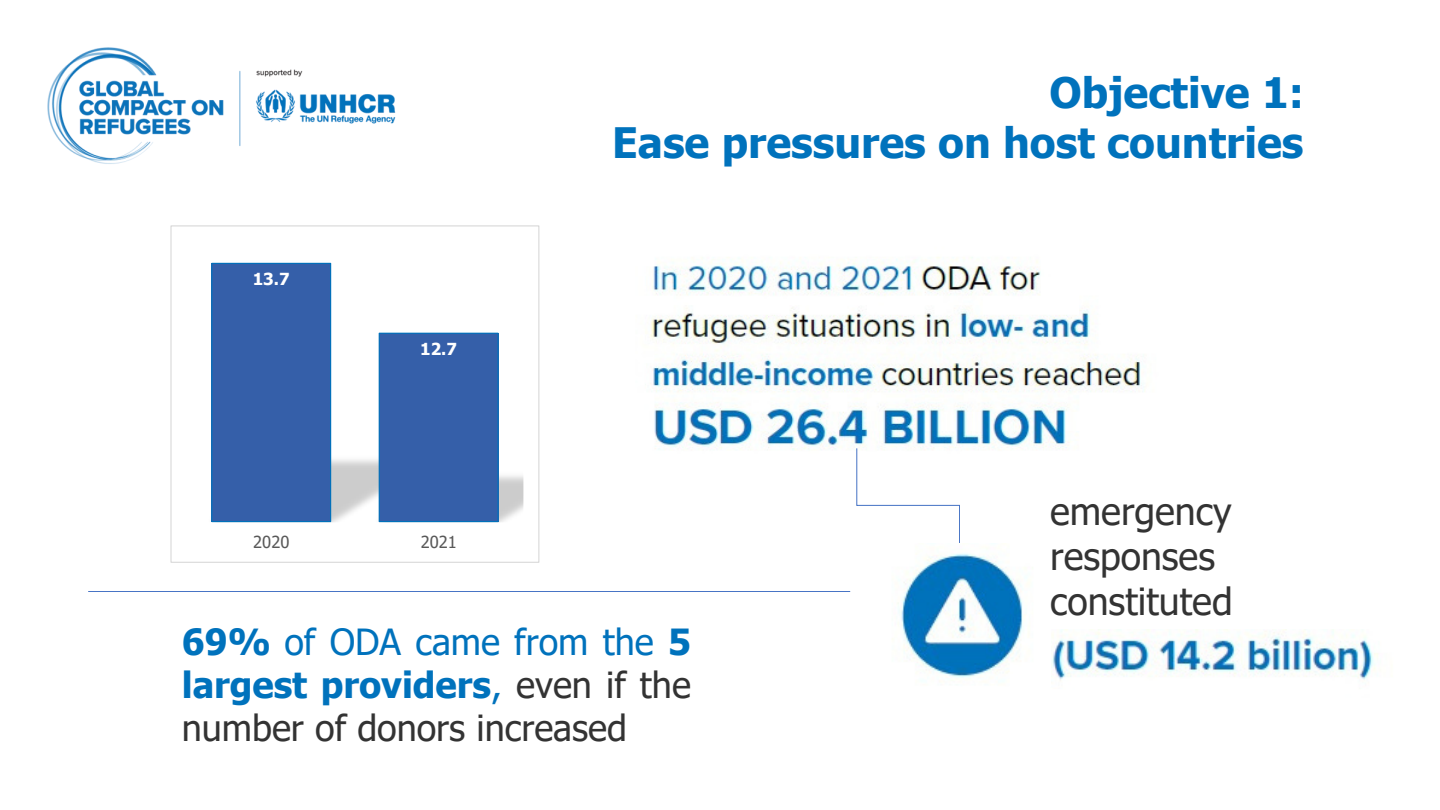
<style>
.page{position:relative;width:1440px;height:810px;background:#fff}
.page>*{position:absolute;margin:0;border:0;box-sizing:border-box;transform-origin:0 0}
.t1{font:700 41.9px "Tahoma";color:#0072bc}
.t2{font:37.4px/45px "Tahoma";color:#333}
.t3{font:36px/42.8px "Tahoma";color:#333;text-align:justify}
.t4{font:700 16.6px "Tahoma";color:#fff}
.t5{font:16.6px "Tahoma";color:#595959}
.s1{font-weight:700;color:#0072bc}
.s2{color:#0072bc}
</style>
<div class="page">
<img style="left:47px;top:47px;width:349px;height:117px">
<img style="left:650px;top:257px;width:491px;height:193px">
<img style="left:211px;top:453px;width:168px;height:70px">
<img style="left:370px;top:469px;width:153px;height:54px">
<div style="left:212px;top:263px;width:119px;height:259px;background:#355fa9"></div>
<div style="left:211px;top:263px;width:120px;height:259px;border:1px solid #0072bc"></div>
<div style="left:379px;top:333px;width:119px;height:189px;background:#355fa9"></div>
<div style="left:379px;top:333px;width:120px;height:189px;border:1px solid #0072bc"></div>
<div style="left:170px;top:225px;width:369px;height:338px;border:1px solid #d9d9d9"></div>
<hr style="left:88px;top:591px;width:762px;height:1px;background:#4472c4">
<svg style="left:856px;top:448px;width:104px;height:95px"></svg>
<img style="left:1051px;top:630px;width:327px;height:51px">
<img style="left:898px;top:553px;width:125px;height:125px">
<p class="t4" style="left:253px;top:269px;width:38px">13.7</p>
<p class="t5" style="left:253px;top:531px;width:38px">2020</p>
<p class="t4" style="left:420px;top:339px;width:38px">12.7</p>
<p class="t5" style="left:421px;top:531px;width:38px">2021</p>
<p class="t1" style="left:1050px;top:66px;width:256px">Objective 1:</p>
<p class="t1" style="left:612px;top:116px;width:693px">Ease pressures on host countries</p>
<p class="t2" style="left:1050px;top:488px;width:184px">emergency responses constituted</p>
<p class="t3" style="left:182px;top:619px;width:511px"><span class="s1">69%</span> <span class="s2">of ODA came from the</span> <span class="s1">5 largest providers</span><span class="s2">,</span> even if the number of donors increased</p>
</div>
